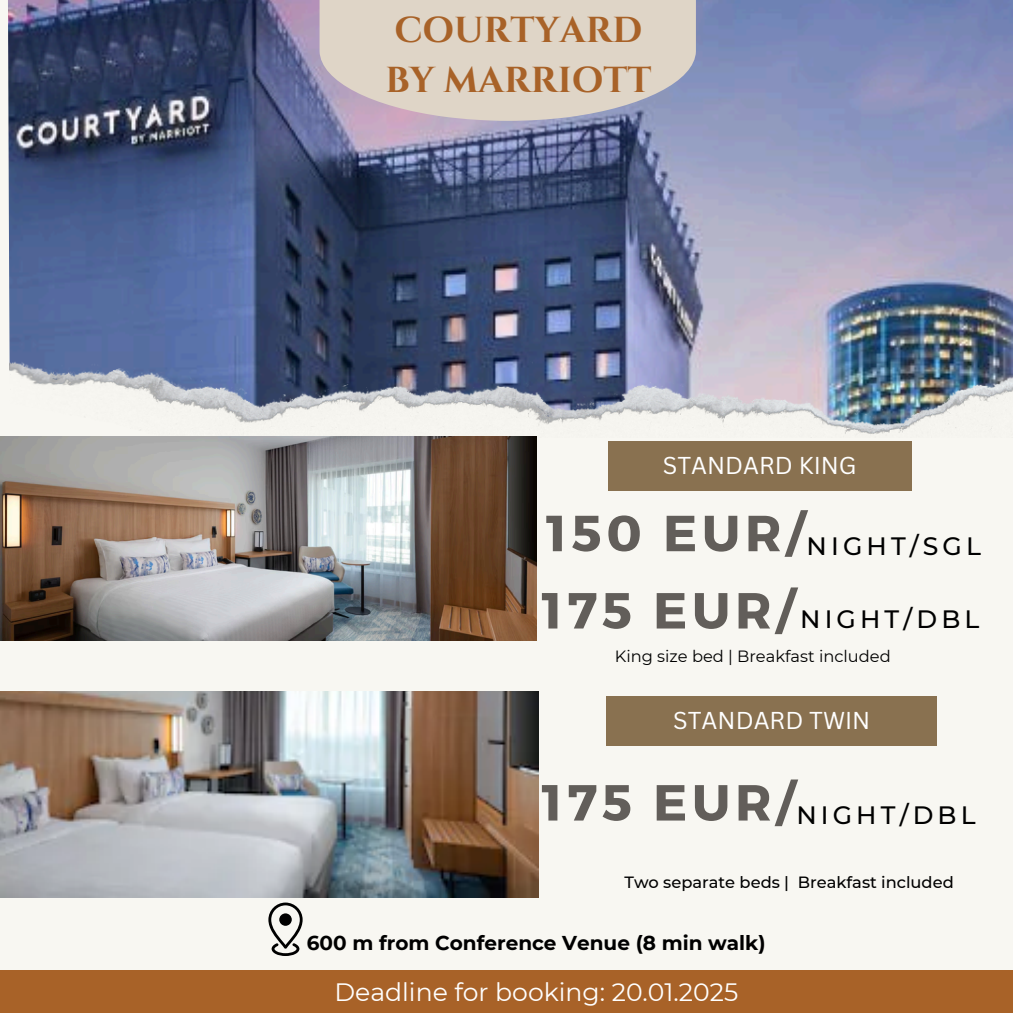
<style>
.page{position:relative;width:1013px;height:1013px;background:#fff}
.page>*{position:absolute;margin:0;border:0;box-sizing:border-box;transform-origin:0 0}
.t1{font:700 50.62px "Montserrat";letter-spacing:.095em;color:#625e5a}
.t2{font:700 36px/49.8px "Cinzel";color:#a86228}
.t3{font:25.12px "Montserrat";color:#fff}
.t4{font:500 25.12px "Montserrat";letter-spacing:.165em;color:#000}
.t5{font:23.75px "Canva Sans";color:#fff}
.t6{font:700 20px "Montserrat";color:#000}
.t7{font:500 16.25px "Montserrat";color:#000}
.t8{font:16.25px "Montserrat";color:#000}
</style>
<div class="page">
<div style="left:0;top:0;width:1012px;height:1012px;background:#f8f7f2"></div>
<img style="left:8px;top:0;width:1004px;height:371px">
<img style="left:10px;top:362px;width:1002px;height:75px">
<img style="left:0;top:691px;width:538px;height:206px">
<img style="left:0;top:436px;width:536px;height:204px">
<div style="left:608px;top:441px;width:303px;height:50px;background:#897150"></div>
<div style="left:606px;top:696px;width:331px;height:50px;background:#897150"></div>
<div style="left:0;top:969px;width:1012px;height:43px;background:#a86228"></div>
<svg style="left:319px;top:0;width:376px;height:121px;background:#d6cdc5"></svg>
<svg style="left:268px;top:902px;width:35px;height:54px"></svg>
<div style="left:279px;top:913px;width:13px;height:12px;background:#000;border-radius:50%"></div>
<h3 class="t2" style="left:385px;top:7px;width:267px">COURTYARD<br>BY MARRIOTT</h3>
<h4 class="t5" style="left:663px;top:449px;width:195px">STANDARD KING</h4>
<h3 class="t1" style="left:546px;top:500px;width:260px">150 EUR/</h3>
<h1 class="t4" style="left:806px;top:530px;width:176px">NIGHT/SGL</h1>
<p class="t1" style="left:541px;top:577px;width:254px">175 EUR/</p>
<h4 class="t4" style="left:800px;top:603px;width:181px">NIGHT/DBL</h4>
<p class="t8" style="left:615px;top:646px;width:277px">King size bed | Breakfast included</p>
<h1 class="t5" style="left:673px;top:703px;width:199px">STANDARD TWIN</h1>
<h1 class="t1" style="left:541px;top:769px;width:254px">175 EUR/</h1>
<h3 class="t4" style="left:796px;top:799px;width:181px">NIGHT/DBL</h3>
<h6 class="t7" style="left:624px;top:872px;width:331px">Two separate beds | Breakfast included</h6>
<p class="t6" style="left:307px;top:931px;width:460px">600 m from Conference Venue (8 min walk)</p>
<p class="t3" style="left:334px;top:976px;width:405px">Deadline for booking: 20.01.2025</p>
</div>
